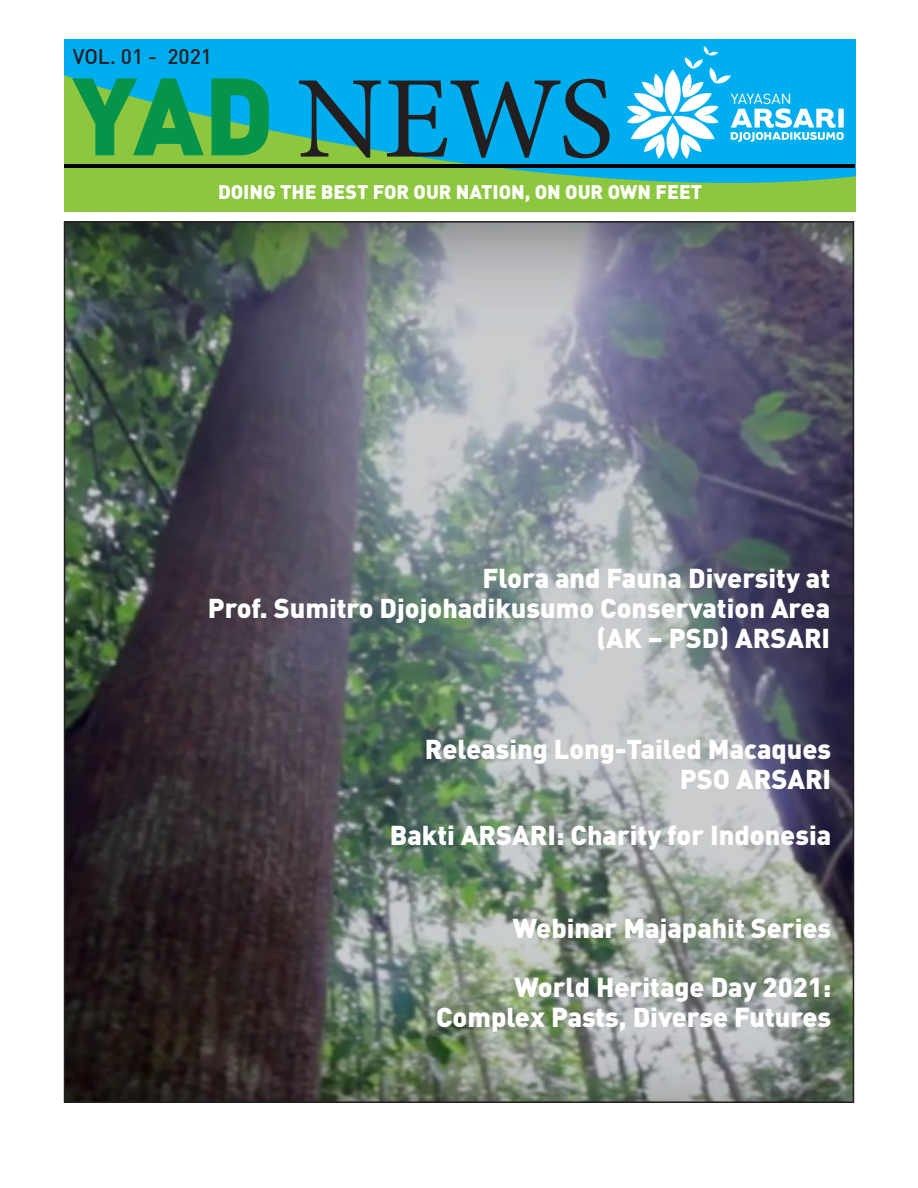
<style>
.page{position:relative;width:918px;height:1188px;background:#fff}
.page>*{position:absolute;margin:0;border:0;box-sizing:border-box;transform-origin:0 0}
.t1{font:117px "Minion Pro";color:#231f20}
.judul_cover{font:900 27px/30px "DIN";color:#fff;text-align:right}
.text{font:500 21px "DIN";color:#231f20}
.text-2{font:900 19.5px "DIN";color:#fff}
.s1{font-family:"DIN";font-weight:900;font-size:108px;color:#06934a}
</style>
<div class="page">
<img style="left:65px;top:39px;width:791px;height:173px">
<img style="left:67px;top:224px;width:784px;height:876px">
<hr style="left:64px;top:165px;width:790px;height:3px;background:#000">
<img style="left:627px;top:47px;width:217px;height:112px">
<p class="text" style="left:73px;top:43px;width:141px">VOL. 01 - 2021</p>
<p class="t1" style="left:72px;top:41px;width:543px"><span class="s1">YAD</span> NEWS</p>
<p class="text-2" style="left:218px;top:179px;width:486px">DOING THE BEST FOR OUR NATION, ON OUR OWN FEET</p>
<p class="judul_cover" style="left:483px;top:562px;width:349px">Flora and Fauna Diversity at</p>
<p class="judul_cover" style="left:208px;top:592px;width:624px">Prof. Sumitro Djojohadikusumo Conservation Area (AK – PSD) ARSARI</p>
<p class="judul_cover" style="left:425px;top:733px;width:408px">Releasing Long-Tailed Macaques<br>PSO ARSARI</p>
<p class="judul_cover" style="left:390px;top:819px;width:443px">Bakti ARSARI: Charity for Indonesia</p>
<p class="judul_cover" style="left:513px;top:911px;width:320px">Webinar Majapahit Series</p>
<p class="judul_cover" style="left:436px;top:971px;width:397px">World Heritage Day 2021:<br>Complex Pasts, Diverse Futures</p>
</div>
